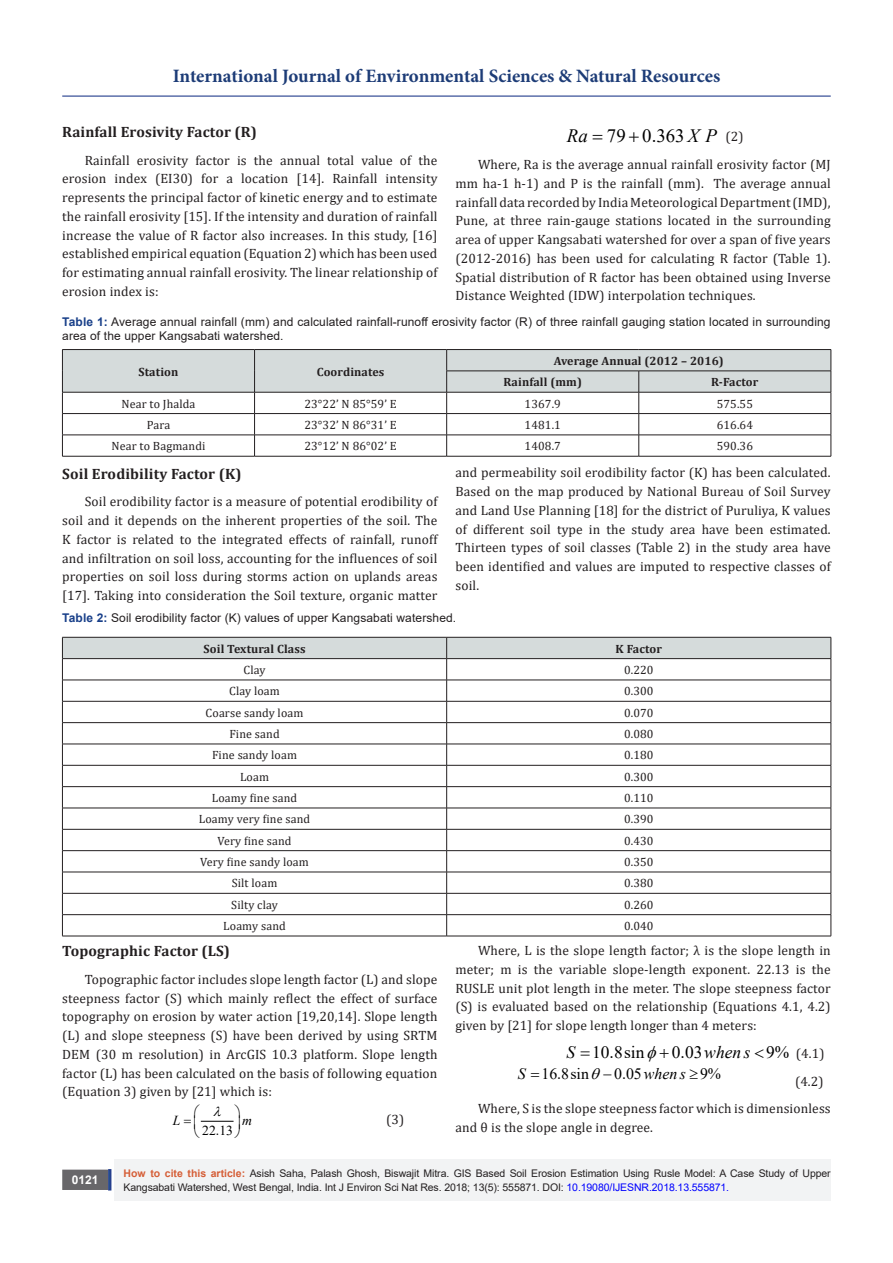
<style>
.page{position:relative;width:893px;height:1263px;background:#fff}
.page>*{position:absolute;margin:0;border:0;box-sizing:border-box;transform-origin:0 0}
.t1{font:700 18.9px "Minion Pro";color:#1d3c77}
.t2{font:18.9px "Times New Roman";color:#000}
.t3{font:17.4px "Times New Roman";color:#000}
.t4{font:italic 17.4px "Times New Roman";color:#000}
.t5{font:15.9px "Times New Roman";color:#000}
.t6{font:italic 15.9px "Times New Roman";color:#000}
.t7{font:700 15px "Cambria";letter-spacing:.01em;color:#231f20}
.t8{font:13.65px "Times New Roman";color:#000}
.t9{font:italic 13.65px "Times New Roman";color:#000}
.t10{font:13.5px/18.8px "Cambria";letter-spacing:.01em;color:#231f20;text-align:justify}
.t11{font:12px "Cambria";letter-spacing:.01em;color:#231f20}
.t12{font:12px/14.4px "Arial";letter-spacing:.01em;color:#231f20}
.t13{font:700 12px "Cambria";letter-spacing:.01em;color:#231f20}
.t14{font:700 12px "Arial";color:#fff}
.t15{font:10.5px/13.5px "Arial";letter-spacing:-.01em;color:#231f20}
.s1{font-style:italic}
.s2{font-weight:700;color:#183f89}
.s3{font-style:normal}
.s4{font-weight:700;color:#d55e37}
.s5{color:#00f}
</style>
<div class="page">
<div style="left:115px;top:1160px;width:716px;height:41px;background:#f2f3f4"></div>
<div style="left:63px;top:1170px;width:44px;height:19px;background:#68676a"></div>
<div style="left:62px;top:1169px;width:46px;height:21px;border:2px solid #68676a"></div>
<div style="left:108px;top:1169px;width:3px;height:21px;background:#1c6d90;border:2px solid #253f8e"></div>
<hr style="left:62px;top:96px;width:769px;height:1px;background:#253f8e">
<hr style="left:62px;top:349px;width:193px;height:1px;background:#231f20">
<hr style="left:255px;top:349px;width:192px;height:1px;background:#231f20">
<hr style="left:447px;top:349px;width:192px;height:1px;background:#231f20">
<hr style="left:639px;top:349px;width:192px;height:1px;background:#231f20">
<svg style="left:62px;top:350px;width:770px;height:106px"></svg>
<hr style="left:62px;top:456px;width:193px;height:1px;background:#231f20">
<hr style="left:255px;top:456px;width:192px;height:1px;background:#231f20">
<hr style="left:447px;top:456px;width:192px;height:1px;background:#231f20">
<hr style="left:639px;top:456px;width:192px;height:1px;background:#231f20">
<svg style="left:62px;top:637px;width:770px;height:299px"></svg>
<hr style="left:62px;top:936px;width:385px;height:1px;background:#231f20">
<hr style="left:447px;top:936px;width:384px;height:1px;background:#231f20">
<hr style="left:201px;top:1121px;width:32px;height:1px;background:#000">
<h1 class="t1" style="left:173px;top:63px;width:549px">International Journal of Environmental Sciences &amp; Natural Resources</h1>
<p class="t7" style="left:62px;top:121px;width:196px">Rainfall Erosivity Factor (R)</p>
<p class="t10" style="left:62px;top:151px;width:377px;text-indent:22px">Rainfall erosivity factor is the annual total value of the erosion index (EI30) for a location [14]. Rainfall intensity represents the principal factor of kinetic energy and to estimate the rainfall erosivity [15]. If the intensity and duration of rainfall increase the value of R factor also increases. In this study, [16] established empirical equation (Equation 2) which has been used for estimating annual rainfall erosivity. The linear relationship of erosion index is:</p>
<p class="t2" style="left:567px;top:123px;width:152px"><span class="s1">Ra</span> 79 0.363 <span class="s1">X P</span></p>
<p class="t10" style="left:725px;top:127px;width:20px">(2)</p>
<p class="t10" style="left:455px;top:155px;width:377px;text-indent:22px">Where, Ra is the average annual rainfall erosivity factor (MJ mm ha-1 h-1) and P is the rainfall (mm). The average annual rainfall data recorded by India Meteorological Department (IMD), Pune, at three rain-gauge stations located in the surrounding area of upper Kangsabati watershed for over a span of five years (2012-2016) has been used for calculating R factor (Table 1).<br>Spatial distribution of R factor has been obtained using Inverse Distance Weighted (IDW) interpolation techniques.</p>
<p class="t12" style="left:62px;top:314px;width:770px"><span class="s2">Table 1:</span> Average annual rainfall (mm) and calculated rainfall-runoff erosivity factor (R) of three rainfall gauging station located in surrounding area of the upper Kangsabati watershed.</p>
<p class="t13" style="left:139px;top:363px;width:41px">Station</p>
<p class="t13" style="left:317px;top:363px;width:69px">Coordinates</p>
<p class="t13" style="left:554px;top:352px;width:172px">Average Annual (2012 – 2016)</p>
<p class="t13" style="left:504px;top:374px;width:80px">Rainfall (mm)</p>
<p class="t13" style="left:711px;top:374px;width:49px">R-Factor</p>
<p class="t11" style="left:122px;top:396px;width:75px">Near to Jhalda</p>
<p class="t11" style="left:304px;top:396px;width:94px">23°22’ N 85°59’ E</p>
<p class="t11" style="left:525px;top:396px;width:38px">1367.9</p>
<p class="t11" style="left:717px;top:396px;width:38px">575.55</p>
<p class="t11" style="left:147px;top:418px;width:25px">Para</p>
<p class="t11" style="left:304px;top:418px;width:94px">23°32’ N 86°31’ E</p>
<p class="t11" style="left:525px;top:418px;width:38px">1481.1</p>
<p class="t11" style="left:717px;top:418px;width:38px">616.64</p>
<p class="t11" style="left:112px;top:439px;width:95px">Near to Bagmandi</p>
<p class="t11" style="left:304px;top:439px;width:94px">23°12’ N 86°02’ E</p>
<p class="t11" style="left:525px;top:439px;width:38px">1408.7</p>
<p class="t11" style="left:717px;top:439px;width:38px">590.36</p>
<p class="t7" style="left:62px;top:463px;width:181px">Soil Erodibility Factor (K)</p>
<p class="t10" style="left:62px;top:492px;width:377px;text-indent:22px">Soil erodibility factor is a measure of potential erodibility of soil and it depends on the inherent properties of the soil. The K factor is related to the integrated effects of rainfall, runoff and infiltration on soil loss, accounting for the influences of soil properties on soil loss during storms action on uplands areas [17]. Taking into consideration the Soil texture, organic matter</p>
<p class="t10" style="left:455px;top:463px;width:377px">and permeability soil erodibility factor (K) has been calculated.<br>Based on the map produced by National Bureau of Soil Survey and Land Use Planning [18] for the district of Puruliya, K values of different soil type in the study area have been estimated.<br>Thirteen types of soil classes (Table 2) in the study area have been identified and values are imputed to respective classes of soil.</p>
<p class="t12" style="left:62px;top:611px;width:396px"><span class="s2">Table 2:</span> Soil erodibility factor (K) values of upper Kangsabati watershed.</p>
<p class="t13" style="left:204px;top:640px;width:104px">Soil Textural Class</p>
<p class="t13" style="left:616px;top:640px;width:48px">K Factor</p>
<p class="t11" style="left:244px;top:663px;width:24px">Clay</p>
<p class="t11" style="left:624px;top:663px;width:31px">0.220</p>
<p class="t11" style="left:229px;top:684px;width:52px">Clay loam</p>
<p class="t11" style="left:624px;top:684px;width:31px">0.300</p>
<p class="t11" style="left:206px;top:705px;width:99px">Coarse sandy loam</p>
<p class="t11" style="left:624px;top:705px;width:31px">0.070</p>
<p class="t11" style="left:229px;top:727px;width:52px">Fine sand</p>
<p class="t11" style="left:624px;top:727px;width:31px">0.080</p>
<p class="t11" style="left:212px;top:748px;width:86px">Fine sandy loam</p>
<p class="t11" style="left:624px;top:748px;width:31px">0.180</p>
<p class="t11" style="left:240px;top:769px;width:31px">Loam</p>
<p class="t11" style="left:624px;top:769px;width:31px">0.300</p>
<p class="t11" style="left:212px;top:791px;width:87px">Loamy fine sand</p>
<p class="t11" style="left:624px;top:791px;width:31px">0.110</p>
<p class="t11" style="left:199px;top:812px;width:113px">Loamy very fine sand</p>
<p class="t11" style="left:624px;top:812px;width:31px">0.390</p>
<p class="t11" style="left:218px;top:833px;width:76px">Very fine sand</p>
<p class="t11" style="left:624px;top:833px;width:31px">0.430</p>
<p class="t11" style="left:200px;top:855px;width:110px">Very fine sandy loam</p>
<p class="t11" style="left:624px;top:855px;width:31px">0.350</p>
<p class="t11" style="left:232px;top:876px;width:47px">Silt loam</p>
<p class="t11" style="left:624px;top:876px;width:31px">0.380</p>
<p class="t11" style="left:231px;top:897px;width:48px">Silty clay</p>
<p class="t11" style="left:624px;top:897px;width:31px">0.260</p>
<p class="t11" style="left:223px;top:919px;width:64px">Loamy sand</p>
<p class="t11" style="left:624px;top:919px;width:31px">0.040</p>
<p class="t7" style="left:62px;top:940px;width:169px">Topographic Factor (LS)</p>
<p class="t10" style="left:62px;top:970px;width:377px;text-indent:22px">Topographic factor includes slope length factor (L) and slope steepness factor (S) which mainly reflect the effect of surface topography on erosion by water action [19,20,14]. Slope length (L) and slope steepness (S) have been derived by using SRTM DEM (30 m resolution) in ArcGIS 10.3 platform. Slope length factor (L) has been calculated on the basis of following equation (Equation 3) given by [21] which is:</p>
<p class="t8" style="left:202px;top:1121px;width:32px">22.13</p>
<p class="t10" style="left:455px;top:941px;width:377px;text-indent:22px">Where, L is the slope length factor; λ is the slope length in meter; m is the variable slope-length exponent. 22.13 is the RUSLE unit plot length in the meter. The slope steepness factor (S) is evaluated based on the relationship (Equations 4.1, 4.2) given by [21] for slope length longer than 4 meters:</p>
<p class="t3" style="left:566px;top:1040px;width:80px"><span class="s1">S</span> 10.8sin</p>
<p class="t4" style="left:672px;top:1040px;width:80px"><span class="s3">0.03</span>when s</p>
<p class="t3" style="left:766px;top:1040px;width:25px">9%</p>
<p class="t10" style="left:796px;top:1044px;width:30px">(4.1)</p>
<p class="t6" style="left:518px;top:1063px;width:9px">S</p>
<p class="t5" style="left:603px;top:1062px;width:120px">− 0.05 <span class="s1">when s</span> ≥9%</p>
<p class="t5" style="left:541px;top:1062px;width:49px">16.8sin</p>
<p class="t10" style="left:795px;top:1071px;width:30px">(4.2)</p>
<p class="t10" style="left:455px;top:1099px;width:377px;text-indent:22px">Where, S is the slope steepness factor which is dimensionless and θ is the slope angle in degree.</p>
<p class="t9" style="left:173px;top:1111px;width:9px">L</p>
<p class="t9" style="left:242px;top:1111px;width:11px">m</p>
<p class="t10" style="left:386px;top:1110px;width:20px">(3)</p>
<p class="t14" style="left:72px;top:1171px;width:28px">0121</p>
<p class="t15" style="left:124px;top:1167px;width:709px"><span class="s4">How to cite this article:</span> Asish Saha, Palash Ghosh, Biswajit Mitra. GIS Based Soil Erosion Estimation Using Rusle Model: A Case Study of Upper<br>Kangsabati Watershed, West Bengal, India. Int J Environ Sci Nat Res. 2018; 13(5): 555871. DOI: <span class="s5">10.19080/IJESNR.2018.13.555871.</span></p>
</div>
